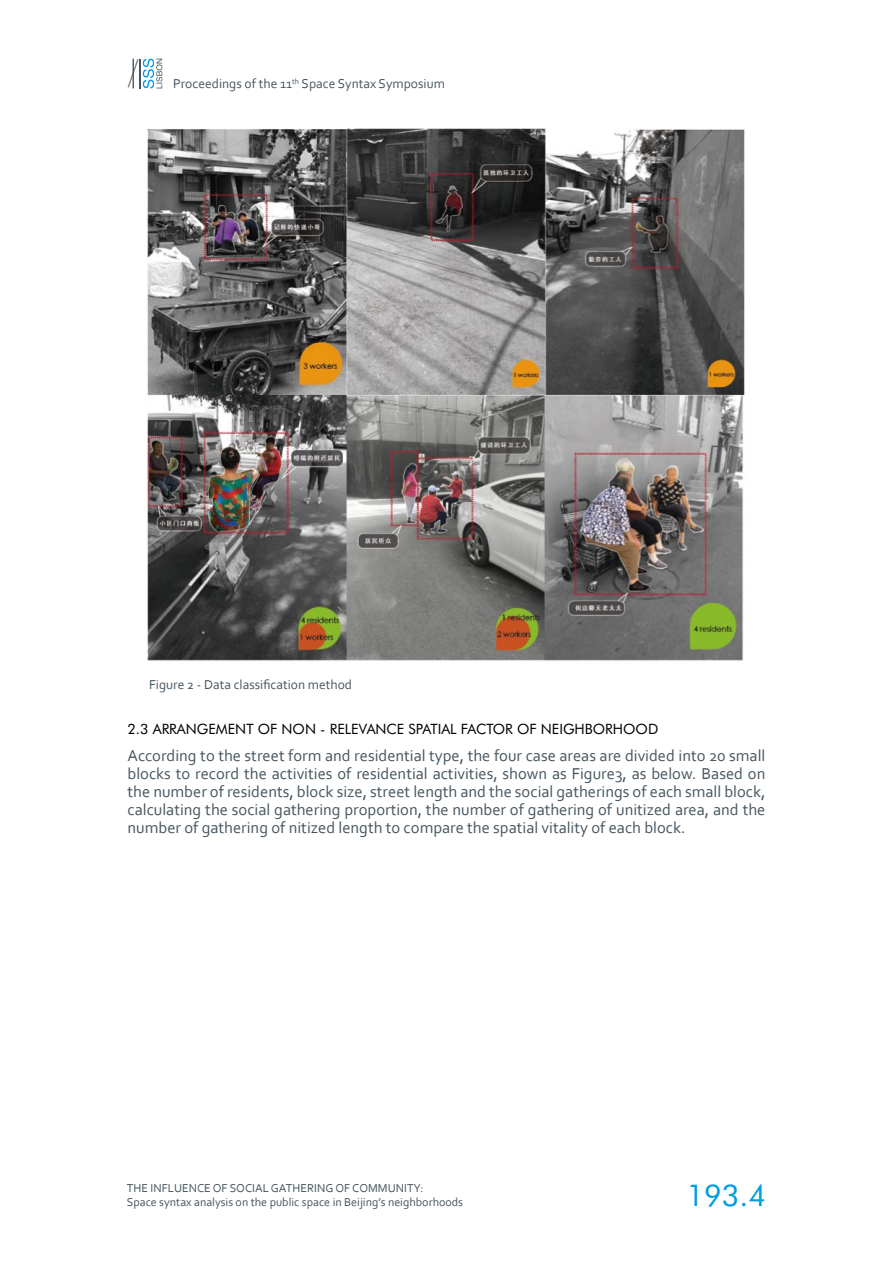
<style>
.page{position:relative;width:893px;height:1263px;background:#fff}
.page>*{position:absolute;margin:0;border:0;box-sizing:border-box;transform-origin:0 0}
.t1{font:30px "Futura BT";color:#009de0}
.t2{font:16.5px/18px "Corbel";color:#46555f;text-align:justify}
.t3{font:14.25px "Futura BT";color:#000}
.t4{font:13.5px "Corbel";color:#46555f}
.t5{font:12px/14.4px "Corbel";color:#46555f}
</style>
<div class="page">
<svg style="left:128px;top:59px;width:34px;height:29px"></svg>
<img style="left:146px;top:128px;width:599px;height:533px">
<p class="t4" style="left:173px;top:76px;width:273px">Proceedings of the 11<sup>th</sup> Space Syntax Symposium</p>
<p class="t4" style="left:149px;top:676px;width:205px">Figure 2 - Data classification method</p>
<p class="t3" style="left:128px;top:720px;width:532px">2.3 ARRANGEMENT OF NON - RELEVANCE SPATIAL FACTOR OF NEIGHBORHOOD</p>
<p class="t2" style="left:128px;top:746px;width:639px">According to the street form and residential type, the four case areas are divided into 20 small blocks to record the activities of residential activities, shown as Figure3, as below. Based on the number of residents, block size, street length and the social gatherings of each small block, calculating the social gathering proportion, the number of gathering of unitized area, and the number of gathering of nitized length to compare the spatial vitality of each block.</p>
<p class="t5" style="left:127px;top:1180px;width:338px">THE INFLUENCE OF SOCIAL GATHERING OF COMMUNITY:<br>Space syntax analysis on the public space in Beijing’s neighborhoods</p>
<h1 class="t1" style="left:686px;top:1177px;width:81px">193.4</h1>
</div>
